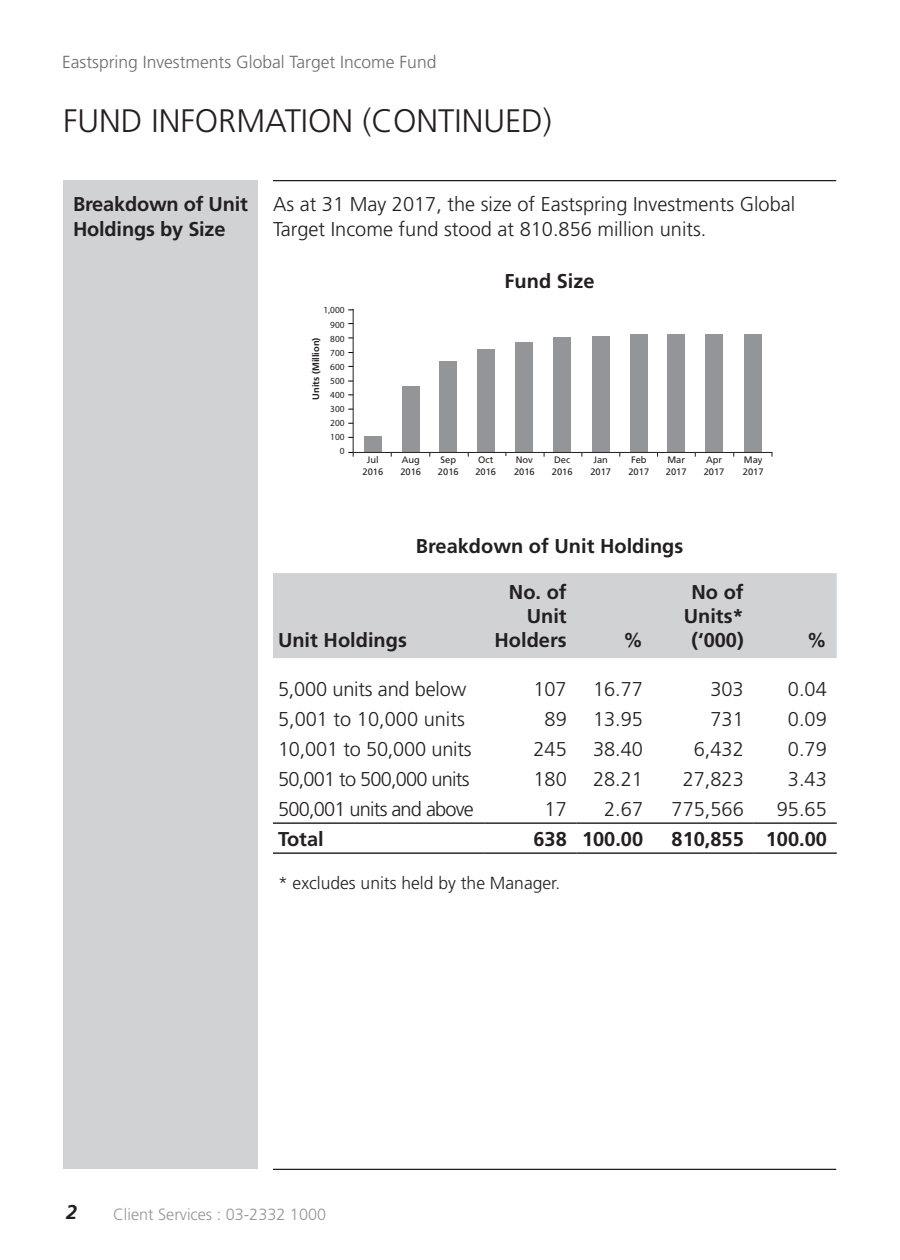
<style>
.page{position:relative;width:900px;height:1260px;background:#fff}
.page>*{position:absolute;margin:0;border:0;box-sizing:border-box;transform-origin:0 0}
.t1{font:300 32.5px "Frutiger";color:#231f20}
.t2{font:300 20px/25px "Frutiger";color:#231f20}
.t3{font:700 20px/24px "Frutiger";color:#231f20}
.t4{font:300 20px "Frutiger";letter-spacing:-.04em;color:#231f20}
.t5{font:italic 700 20px "Frutiger";color:#231f20}
.t6{font:300 17.5px "Frutiger";color:#6c6d70}
.t7{font:300 17.5px "Frutiger";color:#231f20}
.t8{font:300 16.25px "Frutiger";color:#939598}
.t9{font:9.25px/11.2px "Frutiger";color:#231f20}
.t10{font:9.25px/14px "Myriad Pro";color:#231f20;text-align:right}
.t11{font:700 9.25px "Frutiger";color:#231f20}
</style>
<div class="page">
<div style="left:63px;top:181px;width:195px;height:988px;background:#d1d2d4"></div>
<hr style="left:273px;top:1169px;width:563px;height:1px;background:#231f20">
<hr style="left:273px;top:180px;width:563px;height:1px;background:#231f20">
<div style="left:273px;top:573px;width:564px;height:85px;background:#d1d2d4"></div>
<hr style="left:273px;top:822px;width:211px;height:2px;background:#000">
<hr style="left:484px;top:822px;width:93px;height:2px;background:#000">
<hr style="left:577px;top:822px;width:76px;height:2px;background:#000">
<hr style="left:653px;top:822px;width:101px;height:2px;background:#000">
<hr style="left:754px;top:822px;width:83px;height:2px;background:#000">
<hr style="left:273px;top:852px;width:211px;height:2px;background:#000">
<hr style="left:484px;top:852px;width:93px;height:2px;background:#000">
<hr style="left:577px;top:852px;width:76px;height:2px;background:#000">
<hr style="left:653px;top:852px;width:101px;height:2px;background:#000">
<hr style="left:754px;top:852px;width:83px;height:2px;background:#000">
<div style="left:364px;top:436px;width:17px;height:16px;background:#939598"></div>
<div style="left:402px;top:386px;width:17px;height:66px;background:#939598"></div>
<div style="left:440px;top:362px;width:17px;height:90px;background:#939598"></div>
<div style="left:477px;top:350px;width:17px;height:102px;background:#939598"></div>
<div style="left:516px;top:343px;width:17px;height:109px;background:#939598"></div>
<div style="left:554px;top:338px;width:17px;height:114px;background:#939598"></div>
<div style="left:592px;top:336px;width:17px;height:116px;background:#939598"></div>
<div style="left:630px;top:334px;width:17px;height:118px;background:#939598"></div>
<div style="left:668px;top:334px;width:17px;height:118px;background:#939598"></div>
<div style="left:706px;top:334px;width:17px;height:118px;background:#939598"></div>
<div style="left:745px;top:334px;width:17px;height:118px;background:#939598"></div>
<hr style="left:353px;top:452px;width:419px;height:1px;background:#231f20">
<hr style="left:353px;top:309px;width:1px;height:147px;background:#231f20">
<p class="t6" style="left:62px;top:52px;width:376px">Eastspring Investments Global Target Income Fund</p>
<h1 class="t1" style="left:63px;top:103px;width:490px">FUND INFORMATION (CONTINUED)</h1>
<p class="t3" style="left:73px;top:191px;width:176px;line-height:25px">Breakdown of Unit<br>Holdings by Size</p>
<p class="t2" style="left:273px;top:191px;width:524px">As at 31 May 2017, the size of Eastspring Investments Global<br>Target Income fund stood at 810.856 million units.</p>
<p class="t3" style="left:505px;top:269px;width:92px">Fund Size</p>
<p class="t10" style="left:324px;top:303px;width:23px">1,000<br>900<br>800<br>700<br>600<br>500<br>400<br>300<br>200<br>100<br>0</p>
<p class="t11" style="left:310px;top:400px;width:64px;rotate:-90deg">Units (Million)</p>
<p class="t9" style="left:363px;top:455px;width:22px;text-align:center">Jul<br>2016</p>
<p class="t9" style="left:400px;top:455px;width:22px">Aug<br>2016</p>
<p class="t9" style="left:438px;top:455px;width:22px">Sep<br>2016</p>
<p class="t9" style="left:475px;top:455px;width:22px;text-align:center">Oct<br>2016</p>
<p class="t9" style="left:514px;top:455px;width:22px">Nov<br>2016</p>
<p class="t9" style="left:552px;top:455px;width:22px">Dec<br>2016</p>
<p class="t9" style="left:590px;top:455px;width:22px;text-align:center">Jan<br>2017</p>
<p class="t9" style="left:743px;top:455px;width:22px">May<br>2017</p>
<p class="t9" style="left:628px;top:455px;width:22px">Feb<br>2017</p>
<p class="t9" style="left:666px;top:455px;width:22px">Mar<br>2017</p>
<p class="t9" style="left:704px;top:455px;width:22px">Apr<br>2017</p>
<p class="t3" style="left:416px;top:534px;width:269px">Breakdown of Unit Holdings</p>
<p class="t3" style="left:278px;top:628px;width:130px">Unit Holdings</p>
<p class="t3" style="left:495px;top:580px;width:74px;text-align:right">No. of<br>Unit<br>Holders</p>
<p class="t3" style="left:623px;top:628px;width:22px">%</p>
<p class="t3" style="left:684px;top:580px;width:61px;text-align:center">No of<br>Units* (‘000)</p>
<p class="t3" style="left:807px;top:628px;width:21px">%</p>
<p class="t2" style="left:278px;top:676px;width:190px">5,000 units and below</p>
<p class="t2" style="left:533px;top:676px;width:35px">107</p>
<p class="t2" style="left:593px;top:676px;width:52px">16.77</p>
<p class="t2" style="left:710px;top:676px;width:35px">303</p>
<p class="t2" style="left:788px;top:676px;width:40px">0.04</p>
<p class="t2" style="left:278px;top:706px;width:188px">5,001 to 10,000 units</p>
<p class="t2" style="left:545px;top:706px;width:24px">89</p>
<p class="t2" style="left:593px;top:706px;width:52px">13.95</p>
<p class="t2" style="left:710px;top:706px;width:35px">731</p>
<p class="t2" style="left:788px;top:706px;width:40px">0.09</p>
<p class="t2" style="left:278px;top:736px;width:195px">10,001 to 50,000 units</p>
<p class="t2" style="left:533px;top:736px;width:35px">245</p>
<p class="t2" style="left:593px;top:736px;width:52px">38.40</p>
<p class="t2" style="left:694px;top:736px;width:52px">6,432</p>
<p class="t2" style="left:788px;top:736px;width:40px">0.79</p>
<p class="t4" style="left:278px;top:767px;width:193px">50,001 to 500,000 units</p>
<p class="t2" style="left:533px;top:766px;width:35px">180</p>
<p class="t2" style="left:593px;top:766px;width:52px">28.21</p>
<p class="t2" style="left:683px;top:766px;width:63px">27,823</p>
<p class="t2" style="left:788px;top:766px;width:40px">3.43</p>
<p class="t4" style="left:278px;top:797px;width:197px">500,001 units and above</p>
<p class="t2" style="left:545px;top:796px;width:24px">17</p>
<p class="t2" style="left:604px;top:796px;width:40px">2.67</p>
<p class="t2" style="left:672px;top:796px;width:74px">775,566</p>
<p class="t2" style="left:777px;top:796px;width:52px">95.65</p>
<p class="t3" style="left:278px;top:826px;width:47px">Total</p>
<p class="t3" style="left:534px;top:826px;width:111px">638 100.00</p>
<p class="t3" style="left:672px;top:826px;width:157px">810,855 100.00</p>
<p class="t7" style="left:278px;top:873px;width:284px">* excludes units held by the Manager.</p>
<p class="t5" style="left:66px;top:1200px;width:13px">2</p>
<p class="t8" style="left:113px;top:1205px;width:215px">Client Services : 03-2332 1000</p>
</div>
